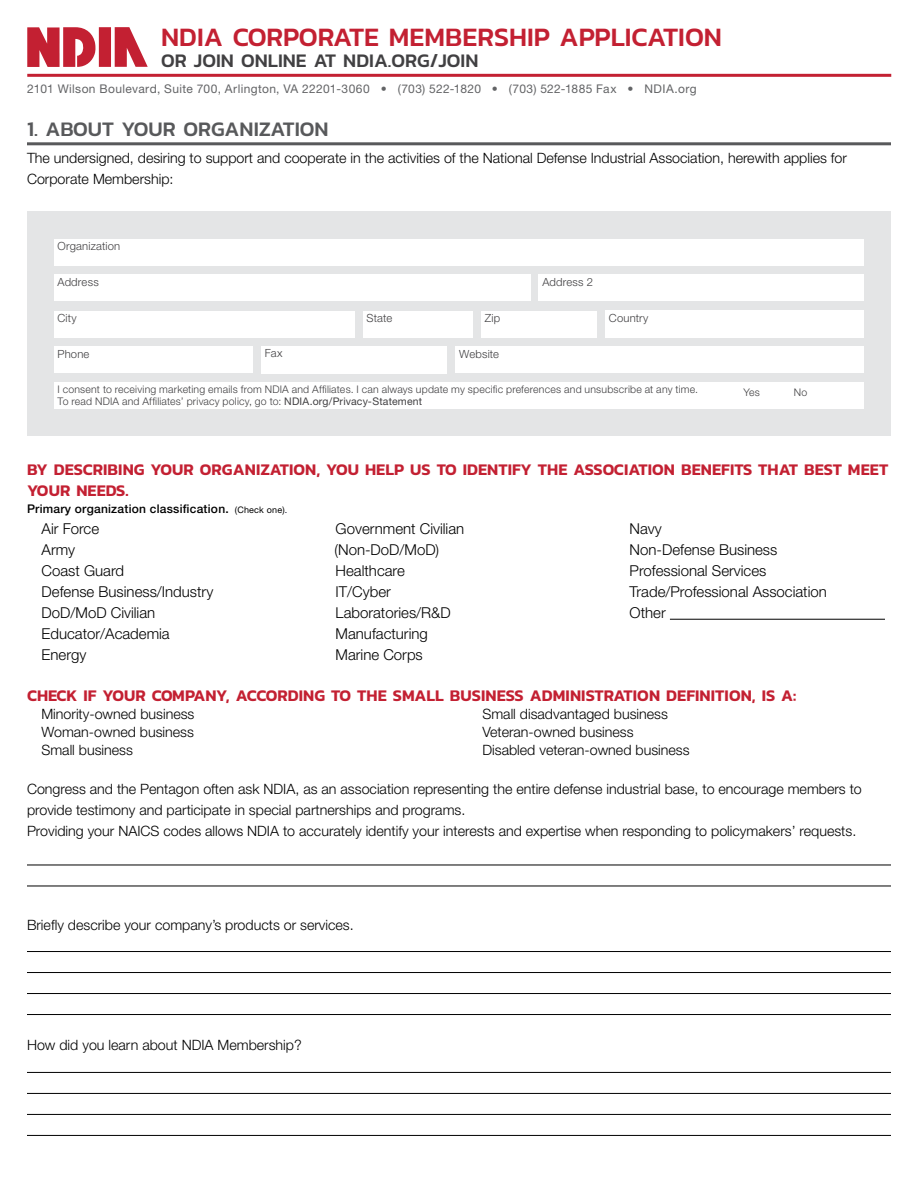
<style>
.page{position:relative;width:918px;height:1188px;background:#fff}
.page>*{position:absolute;margin:0;border:0;box-sizing:border-box;transform-origin:0 0}
.t1{font:500 27px "Kanit";color:#c32032}
.t2{font:500 21px "Kanit";color:#58595b}
.t3{font:500 19.5px "Kanit";color:#414042}
.t4{font:600 16.5px/21px "Kanit";letter-spacing:.005em;color:#c32032}
.t5{font:300 15px/21px "Helvetica Neue LT Std";color:#000}
.t6{font:300 14.25px/18px "Helvetica Neue LT Std";color:#000}
.t7{font:12px "Helvetica Neue LT Std";letter-spacing:.03em;color:#636466}
.t8{font:500 12px "Helvetica Neue LT Std";letter-spacing:.02em;color:#000}
.t9{font:300 11.25px "Helvetica Neue LT Std";letter-spacing:.015em;color:#414042}
.t10{font:300 10.5px/12px "Helvetica Neue LT Std";letter-spacing:.02em;color:#414042}
.s1{font-weight:400}
.s2{font-weight:400;font-size:9px}
.s3{font-weight:400;font-size:9px;color:#13142e}
</style>
<div class="page">
<hr style="left:27px;top:865px;width:864px;height:1px;background:#000">
<hr style="left:27px;top:886px;width:864px;height:1px;background:#000">
<hr style="left:27px;top:951px;width:864px;height:1px;background:#000">
<hr style="left:27px;top:972px;width:864px;height:1px;background:#000">
<hr style="left:27px;top:993px;width:864px;height:1px;background:#000">
<hr style="left:27px;top:1014px;width:864px;height:1px;background:#000">
<hr style="left:27px;top:1072px;width:864px;height:1px;background:#000">
<hr style="left:27px;top:1093px;width:864px;height:1px;background:#000">
<hr style="left:27px;top:1114px;width:864px;height:1px;background:#000">
<hr style="left:27px;top:1135px;width:864px;height:1px;background:#000">
<hr style="left:670px;top:619px;width:215px;height:1px;background:#000">
<hr style="left:27px;top:142px;width:864px;height:3px;background:#58595b">
<hr style="left:27px;top:74px;width:864px;height:3px;background:#c32032">
<div style="left:27px;top:212px;width:864px;height:224px;background:#e4e5e6"></div>
<div style="left:54px;top:274px;width:476px;height:27px;background:#fff"></div>
<div style="left:54px;top:311px;width:300px;height:27px;background:#fff"></div>
<div style="left:363px;top:311px;width:109px;height:27px;background:#fff"></div>
<div style="left:605px;top:310px;width:259px;height:28px;background:#fff"></div>
<div style="left:481px;top:311px;width:116px;height:26px;background:#fff"></div>
<div style="left:54px;top:346px;width:199px;height:27px;background:#fff"></div>
<div style="left:261px;top:346px;width:186px;height:27px;background:#fff"></div>
<div style="left:456px;top:346px;width:408px;height:27px;background:#fff"></div>
<div style="left:54px;top:239px;width:810px;height:27px;background:#fff"></div>
<div style="left:539px;top:274px;width:325px;height:27px;background:#fff"></div>
<div style="left:54px;top:382px;width:810px;height:27px;background:#fff"></div>
<div style="left:99px;top:27px;width:12px;height:40px;background:#c32032"></div>
<svg style="left:115px;top:27px;width:33px;height:40px"></svg>
<svg style="left:27px;top:27px;width:69px;height:40px"></svg>
<h1 class="t1" style="left:161px;top:17px;width:562px">NDIA CORPORATE MEMBERSHIP APPLICATION</h1>
<h3 class="t3" style="left:161px;top:46px;width:319px">OR JOIN ONLINE AT NDIA.ORG/JOIN</h3>
<p class="t7" style="left:27px;top:81px;width:671px">2101 Wilson Boulevard, Suite 700, Arlington, VA 22201-3060 • (703) 522-1820 • (703) 522-1885 Fax • NDIA.org</p>
<h2 class="t2" style="left:27px;top:113px;width:303px">1. ABOUT YOUR ORGANIZATION</h2>
<p class="t6" style="left:27px;top:147px;width:822px;line-height:21px">The undersigned, desiring to support and cooperate in the activities of the National Defense Industrial Association, herewith applies for<br>Corporate Membership:</p>
<p class="t9" style="left:58px;top:239px;width:64px">Organization</p>
<p class="t9" style="left:58px;top:275px;width:43px">Address</p>
<p class="t9" style="left:58px;top:311px;width:21px">City</p>
<p class="t9" style="left:366px;top:311px;width:27px">State</p>
<p class="t9" style="left:485px;top:311px;width:17px">Zip</p>
<p class="t9" style="left:609px;top:311px;width:41px">Country</p>
<p class="t9" style="left:58px;top:347px;width:33px">Phone</p>
<p class="t9" style="left:265px;top:347px;width:19px">Fax</p>
<p class="t9" style="left:459px;top:347px;width:41px">Website</p>
<p class="t9" style="left:542px;top:275px;width:52px">Address 2</p>
<p class="t10" style="left:58px;top:383px;width:642px">I consent to receiving marketing emails from NDIA and Affiliates. I can always update my specific preferences and unsubscribe at any time.<br>To read NDIA and Affiliates’ privacy policy, go to: <span class="s1">NDIA.org/Privacy-Statement</span></p>
<p class="t10" style="left:743px;top:386px;width:18px">Yes</p>
<p class="t10" style="left:794px;top:386px;width:15px">No</p>
<p class="t4" style="left:27px;top:459px;width:863px">BY DESCRIBING YOUR ORGANIZATION, YOU HELP US TO IDENTIFY THE ASSOCIATION BENEFITS THAT BEST MEET<br>YOUR NEEDS.</p>
<p class="t8" style="left:27px;top:501px;width:262px">Primary organization classification. <span class="s2">(Check one)</span><span class="s3">.</span></p>
<p class="t5" style="left:42px;top:518px;width:173px">Air Force<br>Army<br>Coast Guard<br>Defense Business/Industry<br>DoD/MoD Civilian<br>Educator/Academia<br>Energy</p>
<p class="t5" style="left:334px;top:518px;width:131px">Government Civilian (Non-DoD/MoD)<br>Healthcare<br>IT/Cyber<br>Laboratories/R&amp;D<br>Manufacturing<br>Marine Corps</p>
<p class="t5" style="left:630px;top:518px;width:199px">Navy<br>Non-Defense Business<br>Professional Services<br>Trade/Professional Association<br>Other</p>
<p class="t4" style="left:27px;top:685px;width:771px">CHECK IF YOUR COMPANY, ACCORDING TO THE SMALL BUSINESS ADMINISTRATION DEFINITION, IS A:</p>
<p class="t6" style="left:41px;top:705px;width:155px;text-align:justify">Minority-owned business Woman-owned business Small business</p>
<p class="t6" style="left:482px;top:705px;width:209px">Small disadvantaged business<br>Veteran-owned business<br>Disabled veteran-owned business</p>
<p class="t6" style="left:27px;top:778px;width:836px;line-height:21px">Congress and the Pentagon often ask NDIA, as an association representing the entire defense industrial base, to encourage members to provide testimony and participate in special partnerships and programs.<br>Providing your NAICS codes allows NDIA to accurately identify your interests and expertise when responding to policymakers’ requests.</p>
<p class="t6" style="left:27px;top:916px;width:328px">Briefly describe your company’s products or services.</p>
<p class="t6" style="left:27px;top:1035px;width:276px">How did you learn about NDIA Membership?</p>
</div>
